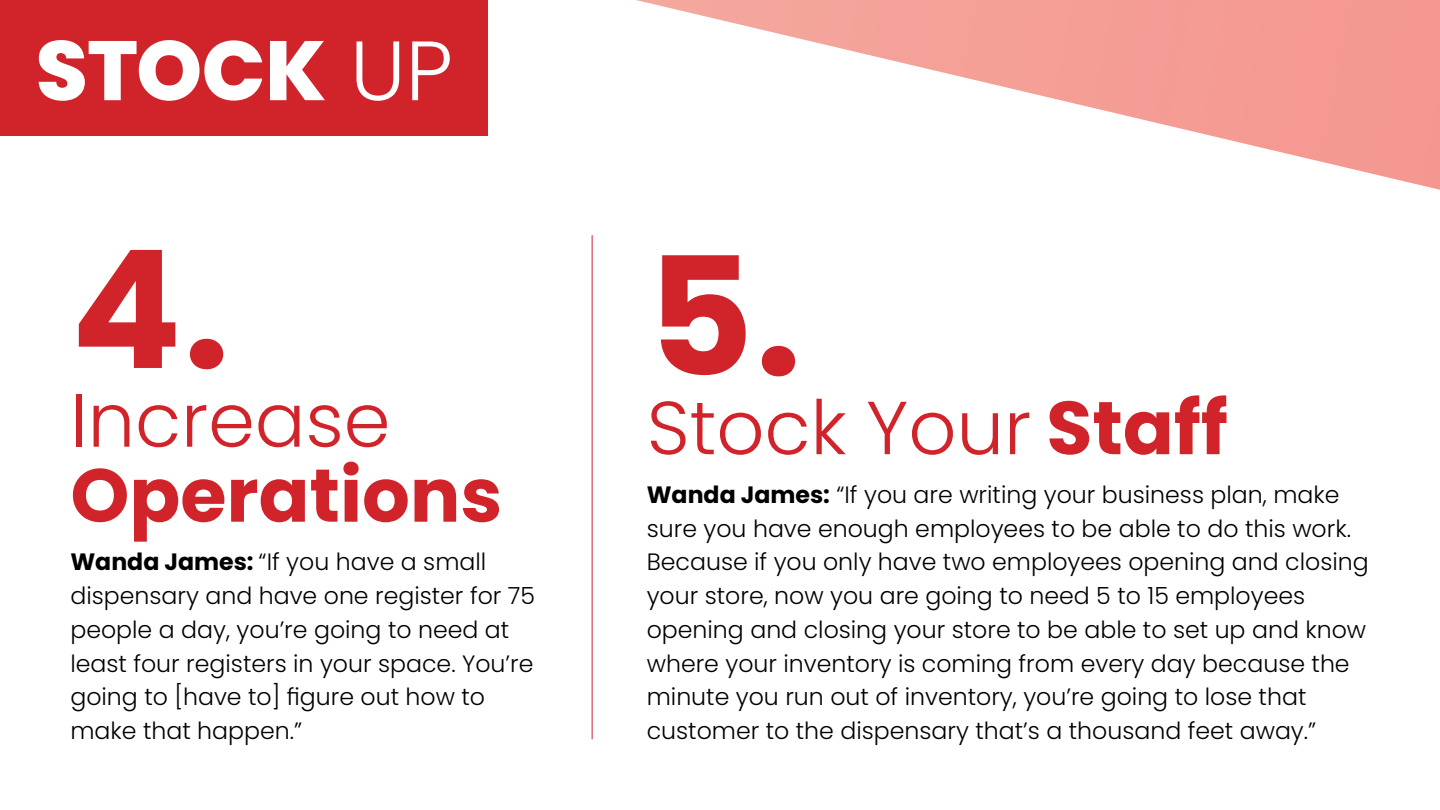
<style>
.page{position:relative;width:1440px;height:810px;background:#fff}
.page>*{position:absolute;margin:0;border:0;box-sizing:border-box;transform-origin:0 0}
.t1{font:700 163.95px "Poppins";color:#d1232a}
.t2{font:800 84px "Poppins";letter-spacing:-.005em;color:#fff}
.Tip_Headline{font:700 75px/75px "Poppins";color:#d1232a}
.Tip_Headline-2{font:300 75px "Poppins";color:#d1232a}
.The_Experts_copy{font:300 23.62px/33.8px "Poppins";color:#000}
.s1{font-weight:300}
.s2{font-weight:700}
</style>
<div class="page">
<svg style="left:636px;top:0;width:804px;height:190px"></svg>
<div style="left:0;top:0;width:488px;height:136px;background:#d1232a"></div>
<hr style="left:592px;top:235px;width:1px;height:504px;background:#d1232a">
<p class="t2" style="left:36px;top:22px;width:419px">STOCK <span class="s1">UP</span></p>
<p class="t1" style="left:71px;top:215px;width:160px">4.</p>
<p class="t1" style="left:647px;top:223px;width:156px">5.</p>
<p class="Tip_Headline" style="left:70px;top:383px;width:433px"><span class="s1">Increase<br></span>Operations</p>
<p class="Tip_Headline-2" style="left:647px;top:384px;width:583px">Stock Your <span class="s2">Staff</span></p>
<p class="The_Experts_copy" style="left:647px;top:478px;width:723px"><span class="s2">Wanda James:</span> “If you are writing your business plan, make sure you have enough employees to be able to do this work.<br>Because if you only have two employees opening and closing your store, now you are going to need 5 to 15 employees opening and closing your store to be able to set up and know where your inventory is coming from every day because the minute you run out of inventory, you’re going to lose that customer to the dispensary that’s a thousand feet away.”</p>
<p class="The_Experts_copy" style="left:70px;top:545px;width:466px"><span class="s2">Wanda James:</span> “If you have a small dispensary and have one register for 75 people a day, you’re going to need at least four registers in your space. You’re going to [have to] figure out how to make that happen.”</p>
</div>
